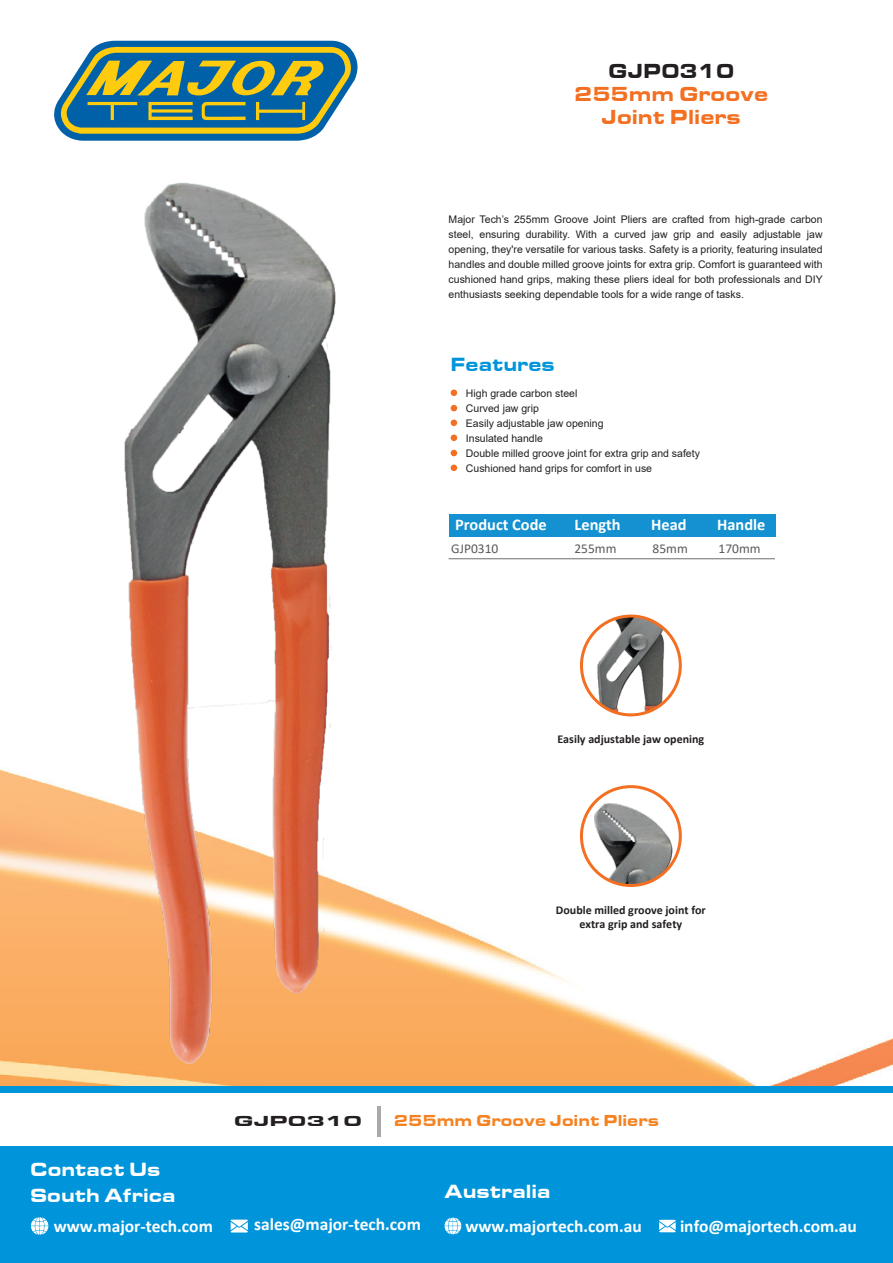
<style>
.page{position:relative;width:893px;height:1263px;background:#fff}
.page>*{position:absolute;margin:0;border:0;box-sizing:border-box;transform-origin:0 0}
.t1{font:21px/23px "Eurostile T Blac Exte";color:#f36f21;text-align:center;scale:.91 1}
.t2{font:21px "Eurostile T Blac Exte";color:#231f20;scale:.91 1}
.t3{font:19.8px/26.5px "Eurostile T Blac Exte";color:#fff;scale:.9 1}
.t4{font:19.8px "Eurostile T Blac Exte";color:#0095da;scale:.9 1}
.t5{font:700 17.4px "Calibri";color:#fff}
.t6{font:16.5px "Eurostile T Blac Exte";color:#f58220;scale:.91 1}
.t7{font:700 16.35px "Calibri";color:#fff}
.t8{font:15px "Eurostile T Blac Exte";color:#231f20;scale:1.3 1}
.t9{font:13.5px "Calibri";color:#595a5c}
.t10{font:700 12px/14.4px "Calibri";color:#231f20;text-align:center}
.t11{font:10.5px/15px "Arial";color:#231f20}
</style>
<div class="page">
<img style="left:0;top:618px;width:893px;height:468px">
<img style="left:0;top:183px;width:549px;height:884px">
<svg style="left:54px;top:40px;width:304px;height:101px;background:#6a9384"></svg>
<div style="left:451px;top:389px;width:6px;height:7px;background:#f36f21;border-radius:50%"></div>
<svg style="left:451px;top:405px;width:6px;height:6px"></svg>
<svg style="left:451px;top:420px;width:6px;height:6px"></svg>
<svg style="left:451px;top:435px;width:6px;height:6px"></svg>
<svg style="left:451px;top:450px;width:6px;height:6px"></svg>
<svg style="left:451px;top:465px;width:6px;height:6px"></svg>
<div style="left:0;top:1086px;width:893px;height:177px;background:#0095da"></div>
<div style="left:0;top:1094px;width:893px;height:52px;background:#fff"></div>
<svg style="left:31px;top:1217px;width:17px;height:18px"></svg>
<svg style="left:231px;top:1219px;width:17px;height:13px"></svg>
<svg style="left:659px;top:1220px;width:17px;height:12px"></svg>
<svg style="left:444px;top:1217px;width:17px;height:18px"></svg>
<hr style="left:377px;top:1106px;width:3px;height:31px;background:#a7a9ac">
<svg style="left:581px;top:787px;width:99px;height:98px"></svg>
<img style="left:581px;top:795px;width:99px;height:90px">
<div style="left:580px;top:785px;width:102px;height:102px;border:3px solid #f36f21;border-radius:50%"></div>
<img style="left:581px;top:616px;width:99px;height:99px;border-radius:49px">
<div style="left:580px;top:614px;width:102px;height:102px;border:3px solid #f36f21;border-radius:50%"></div>
<div style="left:449px;top:514px;width:326px;height:22px;background:#1391d0"></div>
<hr style="left:449px;top:558px;width:326px;height:1px;background:#6d6e71">
<h1 class="t2" style="left:608px;top:59px;width:140px">GJP0310</h1>
<h1 class="t1" style="left:574px;top:82px;width:215px">255mm Groove<br>Joint Pliers</h1>
<p class="t11" style="left:449px;top:211px;width:376px;text-align:justify">Major Tech’s 255mm Groove Joint Pliers are crafted from high-grade carbon steel, ensuring durability. With a curved jaw grip and easily adjustable jaw opening, they're versatile for various tasks. Safety is a priority, featuring insulated handles and double milled groove joints for extra grip. Comfort is guaranteed with cushioned hand grips, making these pliers ideal for both professionals and DIY enthusiasts seeking dependable tools for a wide range of tasks.</p>
<h2 class="t4" style="left:451px;top:353px;width:117px">Features</h2>
<p class="t11" style="left:466px;top:386px;width:236px">High grade carbon steel<br>Curved jaw grip<br>Easily adjustable jaw opening<br>Insulated handle<br>Double milled groove joint for extra grip and safety<br>Cushioned hand grips for comfort in use</p>
<h3 class="t7" style="left:455px;top:513px;width:93px">Product Code</h3>
<h3 class="t7" style="left:574px;top:513px;width:48px">Length</h3>
<h3 class="t7" style="left:651px;top:513px;width:37px">Head</h3>
<p class="t9" style="left:451px;top:539px;width:49px">GJP0310</p>
<p class="t9" style="left:574px;top:539px;width:44px">255mm</p>
<p class="t9" style="left:653px;top:539px;width:37px">85mm</p>
<h3 class="t7" style="left:717px;top:513px;width:50px">Handle</h3>
<p class="t9" style="left:718px;top:539px;width:44px">170mm</p>
<p class="t10" style="left:557px;top:732px;width:148px">Easily adjustable jaw opening</p>
<p class="t10" style="left:556px;top:903px;width:151px">Double milled groove joint for extra grip and safety</p>
<h2 class="t3" style="left:30px;top:1156px;width:163px">Contact Us<br>South Africa</h2>
<h3 class="t8" style="left:234px;top:1113px;width:100px">GJP0310</h3>
<h3 class="t6" style="left:394px;top:1111px;width:293px">255mm Groove Joint Pliers</h3>
<h2 class="t3" style="left:445px;top:1178px;width:119px">Australia</h2>
<h3 class="t5" style="left:54px;top:1213px;width:161px">www.major-tech.com</h3>
<h3 class="t5" style="left:254px;top:1212px;width:168px">sales@major-tech.com</h3>
<h3 class="t5" style="left:465px;top:1213px;width:178px">www.majortech.com.au</h3>
<h3 class="t5" style="left:680px;top:1213px;width:178px">info@majortech.com.au</h3>
</div>
